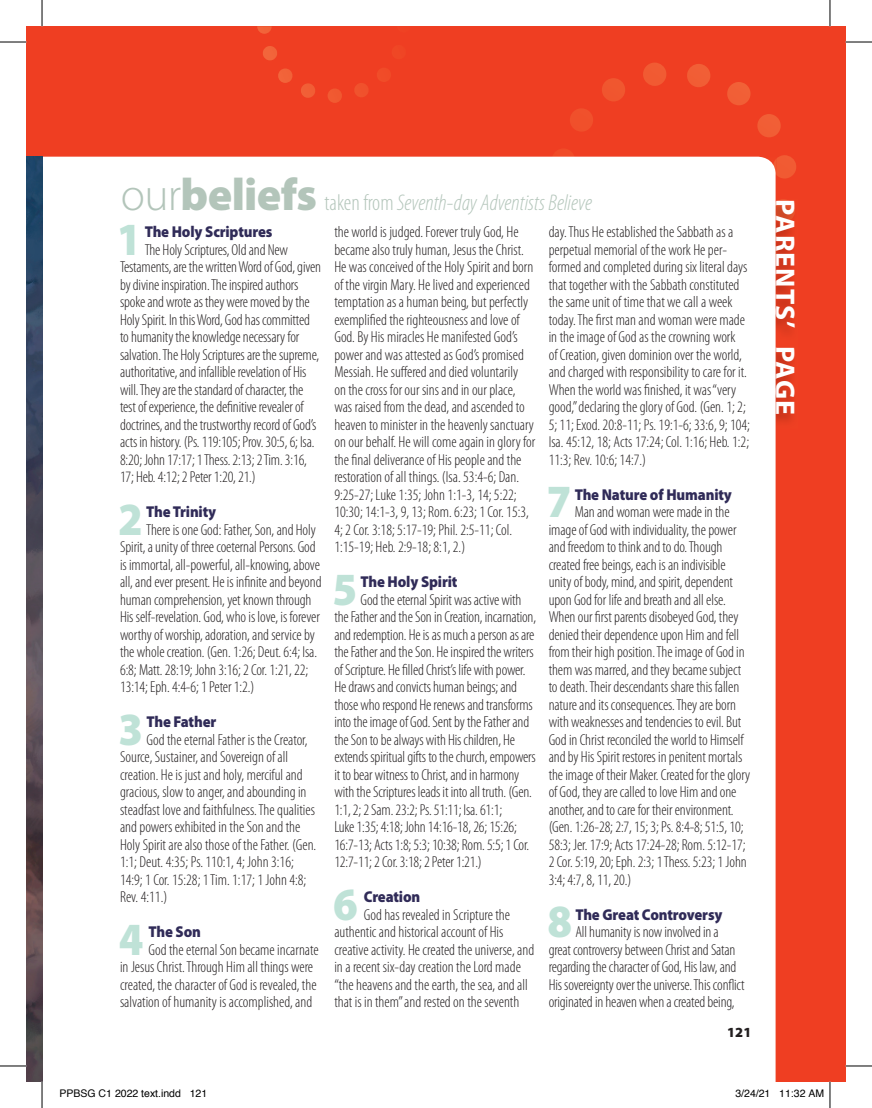
<style>
.page{position:relative;width:872px;height:1108px;background:#fff}
.page>*{position:absolute;margin:0;border:0;box-sizing:border-box;transform-origin:0 0}
.t1{font:900 46.38px "Myriad Pro";color:#bfe2d7;scale:.93 1}
.t2{font:700 28px "Myriad Pro";letter-spacing:.04em;color:#fff}
.t3{font:italic 300 condensed 22.75px "Myriad Pro";color:#b3c5ba}
.t4{font:300 condensed 15.92px/17.5px "Myriad Pro";letter-spacing:-.005em;color:#231f20}
.t5{font:900 15.75px "Myriad Pro";letter-spacing:-.01em;color:#302b58;scale:.93 1}
.t6{font:900 14px "Myriad Pro";color:#231f20}
.t7{font:10.5px "Helvetica";color:#000}
.s1{font-style:normal;font-stretch:normal;font-size:45.5px}
.s2{font-weight:900;font-style:normal;font-stretch:normal;font-size:45.5px}
.s3{font-style:normal}
</style>
<div class="page">
<div style="left:26px;top:26px;width:819px;height:1056px;background:#ef3e22"></div>
<svg style="left:552px;top:63px;width:244px;height:116px"></svg>
<img style="left:776px;top:222px;width:19px;height:192px">
<img style="left:776px;top:201px;width:19px;height:21px">
<svg style="left:257px;top:26px;width:15px;height:8px"></svg>
<svg style="left:377px;top:68px;width:14px;height:14px"></svg>
<svg style="left:263px;top:46px;width:105px;height:57px"></svg>
<img style="left:775px;top:159px;width:1px;height:16px">
<svg style="left:775px;top:199px;width:15px;height:21px"></svg>
<svg style="left:775px;top:245px;width:2px;height:12px"></svg>
<div style="left:43px;top:157px;width:732px;height:925px;background:#fff"></div>
<svg style="left:0;top:42px;width:26px;height:1px"></svg>
<svg style="left:845px;top:42px;width:27px;height:1px"></svg>
<svg style="left:845px;top:1065px;width:27px;height:1px"></svg>
<svg style="left:42px;top:0;width:1px;height:26px"></svg>
<svg style="left:0;top:157px;width:43px;height:951px"></svg>
<svg style="left:829px;top:0;width:1px;height:26px"></svg>
<svg style="left:829px;top:1082px;width:1px;height:26px"></svg>
<h3 class="t3" style="left:121px;top:190px;width:472px"><span class="s1">our</span><span class="s2">beliefs</span> <span class="s3">taken from</span> Seventh-day Adventists Believe</h3>
<h1 class="t1" style="left:117px;top:213px;width:28px">1</h1>
<p class="t5" style="left:145px;top:223px;width:139px">The Holy Scriptures</p>
<p class="t4" style="left:120px;top:241px;width:202px;text-indent:25px">The Holy Scriptures, Old and New Testaments, are the written Word of God, given by divine inspiration. The inspired authors spoke and wrote as they were moved by the Holy Spirit. In this Word, God has committed to humanity the knowledge necessary for salvation. The Holy Scriptures are the supreme, authoritative, and infallible revelation of His will. They are the standard of character, the test of experience, the definitive revealer of doctrines, and the trustworthy record of God’s acts in history. (Ps. 119:105; Prov. 30:5, 6; Isa.<br>8:20; John 17:17; 1 Thess. 2:13; 2 Tim. 3:16, 17; Heb. 4:12; 2 Peter 1:20, 21.)</p>
<h1 class="t1" style="left:118px;top:493px;width:28px">2</h1>
<p class="t5" style="left:146px;top:503px;width:77px">The Trinity</p>
<p class="t4" style="left:120px;top:521px;width:203px;text-indent:26px">There is one God: Father, Son, and Holy Spirit, a unity of three coeternal Persons. God is immortal, all-powerful, all-knowing, above all, and ever present. He is infinite and beyond human comprehension, yet known through His self-revelation. God, who is love, is forever worthy of worship, adoration, and service by the whole creation. (Gen. 1:26; Deut. 6:4; Isa.<br>6:8; Matt. 28:19; John 3:16; 2 Cor. 1:21, 22; 13:14; Eph. 4:4-6; 1 Peter 1:2.)</p>
<h1 class="t1" style="left:118px;top:703px;width:28px">3</h1>
<p class="t5" style="left:146px;top:713px;width:77px">The Father</p>
<p class="t4" style="left:120px;top:731px;width:198px;text-indent:26px">God the eternal Father is the Creator, Source, Sustainer, and Sovereign of all creation. He is just and holy, merciful and gracious, slow to anger, and abounding in steadfast love and faithfulness. The qualities and powers exhibited in the Son and the Holy Spirit are also those of the Father. (Gen.<br>1:1; Deut. 4:35; Ps. 110:1, 4; John 3:16; 14:9; 1 Cor. 15:28; 1 Tim. 1:17; 1 John 4:8; Rev. 4:11.)</p>
<h1 class="t1" style="left:119px;top:913px;width:28px">4</h1>
<p class="t5" style="left:148px;top:923px;width:58px">The Son</p>
<p class="t4" style="left:120px;top:941px;width:200px;text-indent:28px">God the eternal Son became incarnate in Jesus Christ. Through Him all things were created, the character of God is revealed, the salvation of humanity is accomplished, and</p>
<p class="t4" style="left:334px;top:223px;width:202px">the world is judged. Forever truly God, He became also truly human, Jesus the Christ.<br>He was conceived of the Holy Spirit and born of the virgin Mary. He lived and experienced temptation as a human being, but perfectly exemplified the righteousness and love of God. By His miracles He manifested God’s power and was attested as God’s promised Messiah. He suffered and died voluntarily<br>on the cross for our sins and in our place, was raised from the dead, and ascended to heaven to minister in the heavenly sanctuary on our behalf. He will come again in glory for the final deliverance of His people and the restoration of all things. (Isa. 53:4-6; Dan.<br>9:25-27; Luke 1:35; John 1:1-3, 14; 5:22; 10:30; 14:1-3, 9, 13; Rom. 6:23; 1 Cor. 15:3, 4; 2 Cor. 3:18; 5:17-19; Phil. 2:5-11; Col.<br>1:15-19; Heb. 2:9-18; 8:1, 2.)</p>
<h1 class="t1" style="left:332px;top:563px;width:28px">5</h1>
<p class="t5" style="left:360px;top:573px;width:106px">The Holy Spirit</p>
<p class="t4" style="left:334px;top:591px;width:203px;text-indent:26px">God the eternal Spirit was active with the Father and the Son in Creation, incarnation, and redemption. He is as much a person as are the Father and the Son. He inspired the writers of Scripture. He filled Christ’s life with power.<br>He draws and convicts human beings; and those who respond He renews and transforms into the image of God. Sent by the Father and the Son to be always with His children, He extends spiritual gifts to the church, empowers it to bear witness to Christ, and in harmony with the Scriptures leads it into all truth. (Gen.<br>1:1, 2; 2 Sam. 23:2; Ps. 51:11; Isa. 61:1;<br>Luke 1:35; 4:18; John 14:16-18, 26; 15:26; 16:7-13; Acts 1:8; 5:3; 10:38; Rom. 5:5; 1 Cor.<br>12:7-11; 2 Cor. 3:18; 2 Peter 1:21.)</p>
<h1 class="t1" style="left:333px;top:878px;width:28px">6</h1>
<p class="t5" style="left:364px;top:888px;width:62px">Creation</p>
<p class="t4" style="left:334px;top:906px;width:201px;text-indent:29px">God has revealed in Scripture the authentic and historical account of His creative activity. He created the universe, and in a recent six-day creation the Lord made “the heavens and the earth, the sea, and all that is in them” and rested on the seventh</p>
<p class="t4" style="left:548px;top:223px;width:203px">day. Thus He established the Sabbath as a perpetual memorial of the work He per&shy;formed and completed during six literal days that together with the Sabbath constituted the same unit of time that we call a week today. The first man and woman were made in the image of God as the crowning work<br>of Creation, given dominion over the world, and charged with responsibility to care for it.<br>When the world was finished, it was “very good,” declaring the glory of God. (Gen. 1; 2; 5; 11; Exod. 20:8-11; Ps. 19:1-6; 33:6, 9; 104; Isa. 45:12, 18; Acts 17:24; Col. 1:16; Heb. 1:2; 11:3; Rev. 10:6; 14:7.)</p>
<h1 class="t1" style="left:546px;top:475px;width:28px">7</h1>
<p class="t5" style="left:574px;top:485px;width:171px">The Nature of Humanity</p>
<p class="t4" style="left:548px;top:503px;width:203px;text-indent:26px">Man and woman were made in the image of God with individuality, the power and freedom to think and to do. Though created free beings, each is an indivisible unity of body, mind, and spirit, dependent upon God for life and breath and all else.<br>When our first parents disobeyed God, they denied their dependence upon Him and fell from their high position. The image of God in them was marred, and they became subject to death. Their descendants share this fallen nature and its consequences. They are born with weaknesses and tendencies to evil. But God in Christ reconciled the world to Himself and by His Spirit restores in penitent mortals the image of their Maker. Created for the glory of God, they are called to love Him and one another, and to care for their environment. (Gen. 1:26-28; 2:7, 15; 3; Ps. 8:4-8; 51:5, 10; 58:3; Jer. 17:9; Acts 17:24-28; Rom. 5:12-17; 2 Cor. 5:19, 20; Eph. 2:3; 1 Thess. 5:23; 1 John 3:4; 4:7, 8, 11, 20.)</p>
<h1 class="t1" style="left:547px;top:895px;width:28px">8</h1>
<p class="t5" style="left:575px;top:905px;width:160px">The Great Controversy</p>
<p class="t4" style="left:548px;top:923px;width:197px;text-indent:27px">All humanity is now involved in a great controversy between Christ and Satan regarding the character of God, His law, and His sovereignty over the universe. This conflict originated in heaven when a created being,</p>
<p class="t6" style="left:727px;top:1024px;width:26px">121</p>
<h2 class="t2" style="left:803px;top:199px;width:217px;rotate:90deg">PARENTS’ PAGE</h2>
<p class="t7" style="left:60px;top:1085px;width:149px">PPBSG C1 2022 text.indd 121</p>
<p class="t7" style="left:735px;top:1085px;width:90px">3/24/21 11:32 AM</p>
</div>
